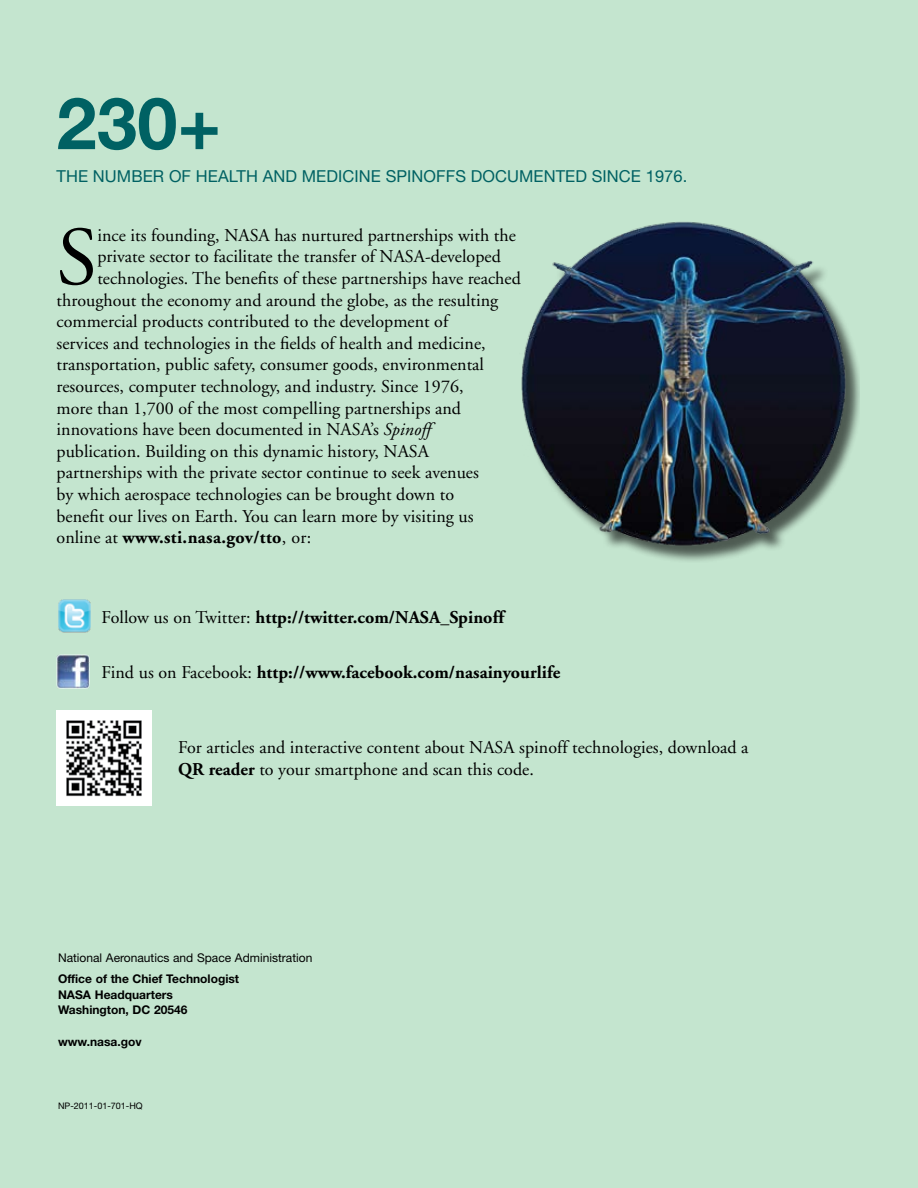
<style>
.page{position:relative;width:918px;height:1188px;background:#c4e5cf}
.page>*{position:absolute;margin:0;border:0;box-sizing:border-box;transform-origin:0 0}
.Body_Text{font:83.1px "Adobe Garamond";color:#000}
.Title_Fast_Fact{font:700 72px "Helvetica Neue";color:#006163}
.Body_Text-2{font:18px/21.6px "Adobe Garamond";color:#000}
.Body_Text-3{font:700 18px "Adobe Garamond";letter-spacing:.005em;color:#000}
.Fast_Fact{font:16.5px "Helvetica Neue";letter-spacing:.005em;color:#006163}
.t1{font:700 12px/15px "Helvetica Neue";color:#000}
.t2{font:12px "Helvetica Neue";color:#000}
.t3{font:9px "Helvetica Neue";color:#000}
.s1{font-style:italic}
.s2{font-weight:400}
.s3{font-weight:700}
</style>
<div class="page">
<img style="left:58px;top:599px;width:33px;height:34px">
<img style="left:57px;top:655px;width:33px;height:33px">
<img style="left:57px;top:711px;width:94px;height:94px">
<div style="left:522px;top:224px;width:338px;height:339px;background:#000;opacity:.6"></div>
<img style="left:521px;top:221px;width:325px;height:326px">
<p class="Title_Fast_Fact" style="left:57px;top:79px;width:166px">230+</p>
<p class="Fast_Fact" style="left:57px;top:166px;width:390px">TH E NUMBER OF HEALTH AN D MEDICIN E SPINOFFS</p>
<p class="Fast_Fact" style="left:471px;top:166px;width:218px">DOCUM ENTED SINCE 1976.</p>
<p class="Body_Text" style="left:57px;top:213px;width:42px">S</p>
<p class="Body_Text-2" style="left:97px;top:225px;width:420px">ince its founding, NASA has nurtured partnerships with the</p>
<p class="Body_Text-2" style="left:97px;top:246px;width:405px">private sector to facilitate the transfer of NASA-developed</p>
<p class="Body_Text-2" style="left:97px;top:268px;width:425px">technologies. The benefits of these partnerships have reached</p>
<p class="Body_Text-2" style="left:57px;top:289px;width:443px">throughout the economy and around the globe, as the resulting</p>
<p class="Body_Text-2" style="left:57px;top:311px;width:393px">commercial products contributed to the development of</p>
<p class="Body_Text-2" style="left:57px;top:333px;width:431px">services and technologies in the fields of health and medicine,</p>
<p class="Body_Text-2" style="left:57px;top:354px;width:429px">transportation, public safety, consumer goods, environmental</p>
<p class="Body_Text-2" style="left:57px;top:376px;width:409px">resources, computer technology, and industry. Since 1976,</p>
<p class="Body_Text-2" style="left:57px;top:397px;width:406px">more than 1,700 of the most compelling partnerships and</p>
<p class="Body_Text-2" style="left:57px;top:419px;width:376px">innovations have been documented in NASA’s <span class="s1">Spinoff</span></p>
<p class="Body_Text-2" style="left:57px;top:441px;width:374px">publication. Building on this dynamic history, NASA</p>
<p class="Body_Text-2" style="left:57px;top:462px;width:424px">partnerships with the private sector continue to seek avenues</p>
<p class="Body_Text-2" style="left:57px;top:484px;width:399px">by which aerospace technologies can be brought down to</p>
<p class="Body_Text-2" style="left:57px;top:505px;width:418px">benefit our lives on Earth. You can learn more by visiting us</p>
<p class="Body_Text-3" style="left:57px;top:528px;width:256px"><span class="s2">online at</span> www.sti.nasa.gov/tto<span class="s2">, or:</span></p>
<p class="Body_Text-3" style="left:102px;top:607px;width:404px"><span class="s2">Follow us on Twitter:</span> http://twitter.com/NASA_Spinoff</p>
<p class="Body_Text-3" style="left:102px;top:662px;width:460px"><span class="s2">Find us on Facebook:</span> http://www.facebook.com/nasainyourlife</p>
<p class="Body_Text-2" style="left:178px;top:737px;width:572px">For articles and interactive content about NASA spinoff technologies, download a<br><span class="s3">QR reader</span> to your smartphone and scan this code.</p>
<p class="t2" style="left:58px;top:950px;width:256px">NATIONAL AERONAUTICS AND SPACE ADMINISTRATION</p>
<p class="t1" style="left:58px;top:971px;width:183px">Office of the Chief Technologist</p>
<p class="t1" style="left:58px;top:987px;width:131px">NASA Headquarters<br>Washington, DC 20546</p>
<p class="t1" style="left:58px;top:1034px;width:85px">www.nasa.gov</p>
<p class="t3" style="left:58px;top:1100px;width:86px">NP-2011-01-701-HQ</p>
</div>
